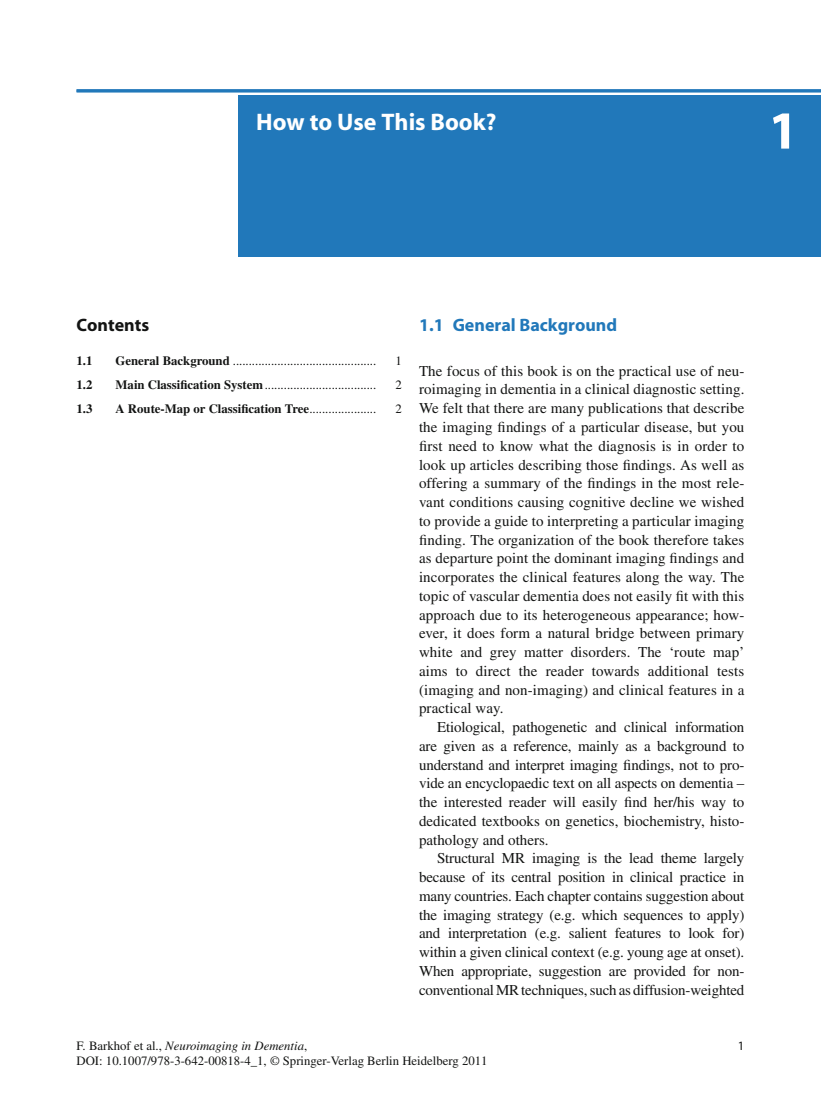
<style>
.page{position:relative;width:821px;height:1106px;background:#fff}
.page>*{position:absolute;margin:0;border:0;box-sizing:border-box;transform-origin:0 0}
.t1{font:700 54px "Myriad";color:#fff}
.t2{font:700 24px "Myriad";color:#fff}
.t3{font:700 18px "Myriad";color:#2178ba}
.t4{font:700 18px "Myriad";color:#131413}
.t5{font:15px/18.8px "Times";color:#131413;text-align:justify}
.t6{font:12.75px "Times";color:#131413}
.t7{font:700 12.75px "Times";color:#131413}
.t8{font:italic 12.75px "Times";color:#131413}
.t9{font:12.75px "Myriad";color:#131413}
.s1{font-weight:700}
.s2{font-weight:400}
.s3{font-style:normal}
</style>
<div class="page">
<div style="left:238px;top:95px;width:583px;height:162px;background:#2178ba"></div>
<hr style="left:77px;top:89px;width:744px;height:3px;background:#2178ba">
<h2 class="t2" style="left:256px;top:109px;width:242px">How to Use This Book?</h2>
<h1 class="t1" style="left:768px;top:103px;width:31px">1</h1>
<p class="t4" style="left:77px;top:316px;width:74px">Contents</p>
<p class="t7" style="left:77px;top:353px;width:17px">1.1</p>
<p class="t6" style="left:116px;top:354px;width:262px"><span class="s1">General Background</span> .............................................</p>
<p class="t6" style="left:395px;top:354px;width:8px">1</p>
<p class="t7" style="left:77px;top:377px;width:17px">1.2</p>
<p class="t6" style="left:116px;top:378px;width:262px"><span class="s1">Main Classification System</span>...................................</p>
<p class="t6" style="left:395px;top:378px;width:8px">2</p>
<p class="t7" style="left:77px;top:401px;width:17px">1.3</p>
<p class="t7" style="left:116px;top:401px;width:262px">A Route-Map or Classification Tree<span class="s2">.....................</span></p>
<p class="t6" style="left:395px;top:402px;width:8px">2</p>
<p class="t3" style="left:419px;top:316px;width:200px">1.1 General Background</p>
<p class="t5" style="left:419px;top:361px;width:327px">The focus of this book is on the practical use of neu&shy;roimaging in dementia in a clinical diagnostic setting.<br>We felt that there are many publications that describe the imaging findings of a particular disease, but you first need to know what the diagnosis is in order to look up articles describing those findings. As well as offering a summary of the findings in the most rele&shy;vant conditions causing cognitive decline we wished to provide a guide to interpreting a particular imaging finding. The organization of the book therefore takes as departure point the dominant imaging findings and incorporates the clinical features along the way. The topic of vascular dementia does not easily fit with this approach due to its heterogeneous appearance; how&shy;ever, it does form a natural bridge between primary white and grey matter disorders. The ‘route map’ aims to direct the reader towards additional tests (imaging and non-imaging) and clinical features in a practical way.</p>
<p class="t5" style="left:419px;top:717px;width:327px;text-indent:18px">Etiological, pathogenetic and clinical information are given as a reference, mainly as a background to understand and interpret imaging findings, not to pro&shy;vide an encyclopaedic text on all aspects on dementia – the interested reader will easily find her/his way to dedicated textbooks on genetics, biochemistry, histo&shy;pathology and others.</p>
<p class="t5" style="left:419px;top:849px;width:327px;text-indent:18px">Structural MR imaging is the lead theme largely because of its central position in clinical practice in many countries. Each chapter contains suggestion about the imaging strategy (e.g. which sequences to apply) and interpretation (e.g. salient features to look for) within a given clinical context (e.g. young age at onset).<br>When appropriate, suggestion are provided for non&shy;conventional MR techniques, such as diffusion-weighted</p>
<p class="t8" style="left:77px;top:1038px;width:232px"><span class="s3">F. Barkhof et al.,</span> Neuroimaging in Dementia<span class="s3">,</span></p>
<p class="t9" style="left:738px;top:1039px;width:8px">1</p>
<p class="t6" style="left:77px;top:1053px;width:412px">DOI: 10.1007/978-3-642-00818-4_1, © Springer-Verlag Berlin Heidelberg 2011</p>
</div>
